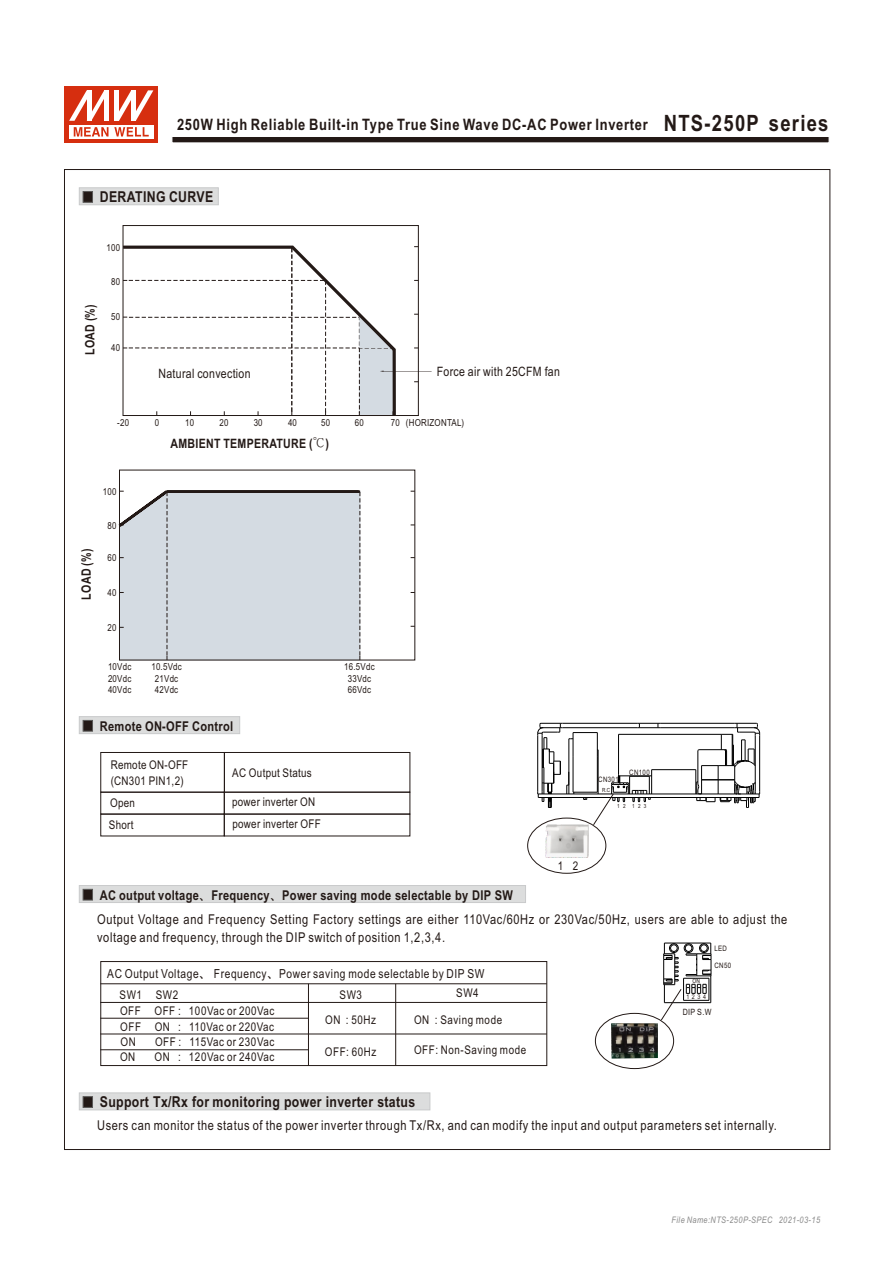
<style>
.page{position:relative;width:893px;height:1263px;background:#fff}
.page>*{position:absolute;margin:0;border:0;box-sizing:border-box;transform-origin:0 0}
.t1{font:700 15.75px "Arial Narrow";letter-spacing:.045em;color:#231916}
.t2{font:700 15px "Arial Narrow";letter-spacing:.025em;color:#231916}
.t3{font:13.5px/24.2px "Arial Narrow";letter-spacing:.045em;color:#231916}
.t4{font:700 13.5px "Arial Narrow";letter-spacing:.025em;color:#231916}
.t5{font:12.9px "Arial Narrow";letter-spacing:.025em;color:#231916}
.t6{font:700 12.9px "Arial Narrow";letter-spacing:.025em;color:#231916}
.t7{font:12.45px "Arial Narrow";letter-spacing:.045em;color:#231916}
.t8{font:12px/16.6px "Arial Narrow";letter-spacing:.045em;color:#231916}
.t9{font:12px/16.4px "Arial Narrow";letter-spacing:.025em;color:#231916}
.t10{font:9.75px "Arial Narrow";letter-spacing:.025em;color:#231916}
.t11{font:italic 9px "Arial Narrow";letter-spacing:.045em;color:#898989}
.t12{font:8.7px "Arial Narrow";color:#231916}
.t13{font:7.5px "Arial Narrow";letter-spacing:.045em;color:#231916}
.t14{font:6.6px "Arial Narrow";color:#231916}
.t15{font:6px "Arial Narrow";color:#231916}
.t16{font:5.7px "Arial Narrow";color:#231916}
.s1{font-size:22.5px}
.s2{font-family:"Inn Ming";font-weight:500}
.s3{font-weight:700}
.s4{font-family:"Arial Unicode MS";font-size:12.45px}
.s5{font-family:"Arial Unicode MS"}
</style>
<div class="page">
<svg style="left:172px;top:137px;width:657px;height:6px;background:#3b322f"></svg>
<div style="left:65px;top:87px;width:93px;height:56px;background:#d62e0f"></div>
<svg style="left:69px;top:125px;width:84px;height:13px"></svg>
<svg style="left:74px;top:127px;width:75px;height:9px"></svg>
<svg style="left:69px;top:90px;width:84px;height:31px"></svg>
<svg style="left:79px;top:187px;width:140px;height:18px;background:#d2d2d2"></svg>
<svg style="left:123px;top:225px;width:296px;height:191px"></svg>
<svg style="left:119px;top:470px;width:296px;height:190px"></svg>
<svg style="left:397px;top:246px;width:35px;height:169px"></svg>
<svg style="left:122px;top:244px;width:275px;height:172px"></svg>
<div style="left:101px;top:752px;width:123px;height:40px;border:1px solid #231916"></div>
<div style="left:224px;top:752px;width:186px;height:40px;border:1px solid #231916"></div>
<div style="left:224px;top:792px;width:186px;height:22px;border:1px solid #231916"></div>
<div style="left:224px;top:814px;width:186px;height:22px;border:1px solid #231916"></div>
<div style="left:101px;top:792px;width:123px;height:22px;border:1px solid #231916"></div>
<div style="left:101px;top:814px;width:123px;height:22px;border:1px solid #231916"></div>
<svg style="left:79px;top:716px;width:161px;height:18px;background:#d2d3d3"></svg>
<svg style="left:79px;top:885px;width:447px;height:18px;background:#d7d8d8"></svg>
<hr style="left:100px;top:1049px;width:208px;height:1px;background:#231916">
<div style="left:100px;top:961px;width:447px;height:105px;border:1px solid #231916"></div>
<hr style="left:100px;top:1033px;width:447px;height:1px;background:#231916">
<hr style="left:100px;top:1018px;width:208px;height:1px;background:#231916">
<hr style="left:100px;top:1002px;width:447px;height:1px;background:#231916">
<hr style="left:100px;top:983px;width:447px;height:1px;background:#231916">
<hr style="left:308px;top:984px;width:1px;height:81px;background:#231916">
<hr style="left:395px;top:984px;width:1px;height:81px;background:#231916">
<svg style="left:79px;top:1092px;width:351px;height:18px;background:#d7d8d8"></svg>
<hr style="left:538px;top:794px;width:164px;height:1px;background:#000">
<hr style="left:538px;top:797px;width:221px;height:1px;background:#000">
<hr style="left:618px;top:734px;width:103px;height:1px;background:#000">
<hr style="left:660px;top:723px;width:75px;height:1px;background:#000">
<hr style="left:660px;top:727px;width:75px;height:1px;background:#000">
<hr style="left:652px;top:769px;width:44px;height:1px;background:#000">
<svg style="left:695px;top:723px;width:65px;height:85px"></svg>
<svg style="left:537px;top:723px;width:123px;height:102px"></svg>
<div style="left:527px;top:818px;width:79px;height:55px;border:1px solid #231916;border-radius:50%"></div>
<img style="left:611px;top:1023px;width:47px;height:35px">
<svg style="left:661px;top:943px;width:51px;height:77px"></svg>
<div style="left:595px;top:1013px;width:79px;height:56px;border:1px solid #231916;border-radius:50%"></div>
<img style="left:543px;top:820px;width:47px;height:38px">
<p class="t1" style="left:177px;top:119px;width:653px">250W High Reliable Built-in Type True Sine Wave DC-AC Power Inverter <span class="s1">NTS-250P series</span></p>
<p class="t2" style="left:100px;top:191px;width:115px">DERATING CURVE</p>
<p class="t10" style="left:106px;top:244px;width:15px">100</p>
<p class="t6" style="left:85px;top:355px;width:52px;rotate:-90deg">LOAD (%)</p>
<p class="t10" style="left:111px;top:278px;width:11px">80</p>
<p class="t10" style="left:111px;top:313px;width:11px">50</p>
<p class="t10" style="left:111px;top:344px;width:11px">40</p>
<p class="t10" style="left:117px;top:419px;width:13px">-20</p>
<p class="t10" style="left:103px;top:488px;width:15px">100</p>
<p class="t6" style="left:81px;top:600px;width:52px;rotate:-90deg">LOAD (%)</p>
<p class="t10" style="left:108px;top:522px;width:11px">80</p>
<p class="t10" style="left:108px;top:554px;width:11px">60</p>
<p class="t10" style="left:108px;top:589px;width:11px">40</p>
<p class="t10" style="left:108px;top:624px;width:11px">20</p>
<p class="t5" style="left:159px;top:368px;width:94px">Natural convection</p>
<p class="t5" style="left:437px;top:367px;width:125px">Force air with 25CFM fan</p>
<p class="t10" style="left:155px;top:419px;width:6px">0</p>
<p class="t10" style="left:185px;top:419px;width:11px">10</p>
<p class="t10" style="left:219px;top:419px;width:11px">20</p>
<p class="t10" style="left:254px;top:419px;width:11px">30</p>
<p class="t10" style="left:288px;top:419px;width:11px">40</p>
<p class="t10" style="left:321px;top:419px;width:11px">50</p>
<p class="t10" style="left:355px;top:419px;width:11px">60</p>
<p class="t10" style="left:391px;top:419px;width:75px">70 (HORIZONTAL)</p>
<p class="t6" style="left:171px;top:439px;width:160px">AMBIENT TEMPERATURE (<span class="s2">℃</span>)</p>
<p class="t10" style="left:108px;top:663px;width:25px">10Vdc</p>
<p class="t10" style="left:151px;top:663px;width:32px">10.5Vdc</p>
<p class="t10" style="left:344px;top:663px;width:32px">16.5Vdc</p>
<p class="t10" style="left:108px;top:675px;width:25px">20Vdc</p>
<p class="t10" style="left:155px;top:675px;width:25px">21Vdc</p>
<p class="t10" style="left:348px;top:675px;width:25px">33Vdc</p>
<p class="t10" style="left:108px;top:686px;width:25px">40Vdc</p>
<p class="t10" style="left:155px;top:686px;width:25px">42Vdc</p>
<p class="t10" style="left:348px;top:686px;width:25px">66Vdc</p>
<p class="t4" style="left:100px;top:721px;width:135px">Remote ON-OFF Control</p>
<p class="t9" style="left:111px;top:758px;width:79px">Remote ON-OFF (CN301 PIN1,2)</p>
<p class="t9" style="left:109px;top:793px;width:28px;line-height:22.2px">Open<br>Short</p>
<p class="t9" style="left:232px;top:766px;width:81px">AC Output Status</p>
<p class="t9" style="left:232px;top:793px;width:90px;line-height:21.5px">power inverter ON power inverter OFF</p>
<p class="t13" style="left:598px;top:776px;width:22px">CN301</p>
<p class="t16" style="left:602px;top:788px;width:9px">R.C</p>
<p class="t13" style="left:629px;top:769px;width:22px">CN100</p>
<p class="t16" style="left:617px;top:804px;width:10px">1 2</p>
<p class="t16" style="left:632px;top:804px;width:16px">123</p>
<p class="t8" style="left:558px;top:858px;width:22px">1 2</p>
<p class="t3" style="left:97px;top:884px;width:692px"><span class="s3">AC output voltage</span><span class="s4">、</span><span class="s3">Frequency</span><span class="s4">、</span><span class="s3">Power saving mode selectable by DIP SW<br></span>Output Voltage and Frequency Setting Factory settings are either 110Vac/60Hz or 230Vac/50Hz, users are able to adjust the</p>
<p class="t3" style="left:97px;top:927px;width:349px">voltage and frequency, through the DIP switch of position 1,2,3,4.</p>
<p class="t13" style="left:714px;top:945px;width:14px">LED</p>
<p class="t13" style="left:714px;top:962px;width:18px">CN50</p>
<p class="t7" style="left:107px;top:968px;width:379px">AC Output Voltage<span class="s5">、</span> Frequency<span class="s5">、</span>Power saving mode selectable by DIP SW</p>
<p class="t8" style="left:340px;top:987px;width:24px">SW3</p>
<p class="t8" style="left:120px;top:1020px;width:155px;line-height:14.9px">OFF ON : 110Vac or 220Vac<br>ON</p>
<p class="t15" style="left:692px;top:979px;width:9px">ON</p>
<p class="t8" style="left:120px;top:987px;width:156px">SW1 SW2<br>OFF OFF : 100Vac or 200Vac</p>
<p class="t8" style="left:456px;top:986px;width:24px">SW4</p>
<p class="t14" style="left:686px;top:994px;width:21px">1234</p>
<p class="t12" style="left:683px;top:1008px;width:30px">DIP S.W</p>
<p class="t8" style="left:414px;top:1012px;width:90px">ON : Saving mode</p>
<p class="t8" style="left:414px;top:1043px;width:114px">OFF: Non-Saving mode</p>
<p class="t2" style="left:100px;top:1096px;width:317px">Support Tx/Rx for monitoring power inverter status</p>
<p class="t8" style="left:325px;top:1012px;width:52px">ON : 50Hz</p>
<p class="t8" style="left:325px;top:1044px;width:53px">OFF: 60Hz</p>
<p class="t8" style="left:155px;top:1034px;width:121px">OFF : 115Vac or 230Vac</p>
<p class="t8" style="left:120px;top:1050px;width:17px">ON</p>
<p class="t8" style="left:154px;top:1050px;width:121px">ON : 120Vac or 240Vac</p>
<p class="t3" style="left:97px;top:1114px;width:681px">Users can monitor the status of the power inverter through Tx/Rx, and can modify the input and output parameters set internally.</p>
<p class="t11" style="left:672px;top:1216px;width:150px">File Name:NTS-250P-SPEC 2021-03-15</p>
</div>
